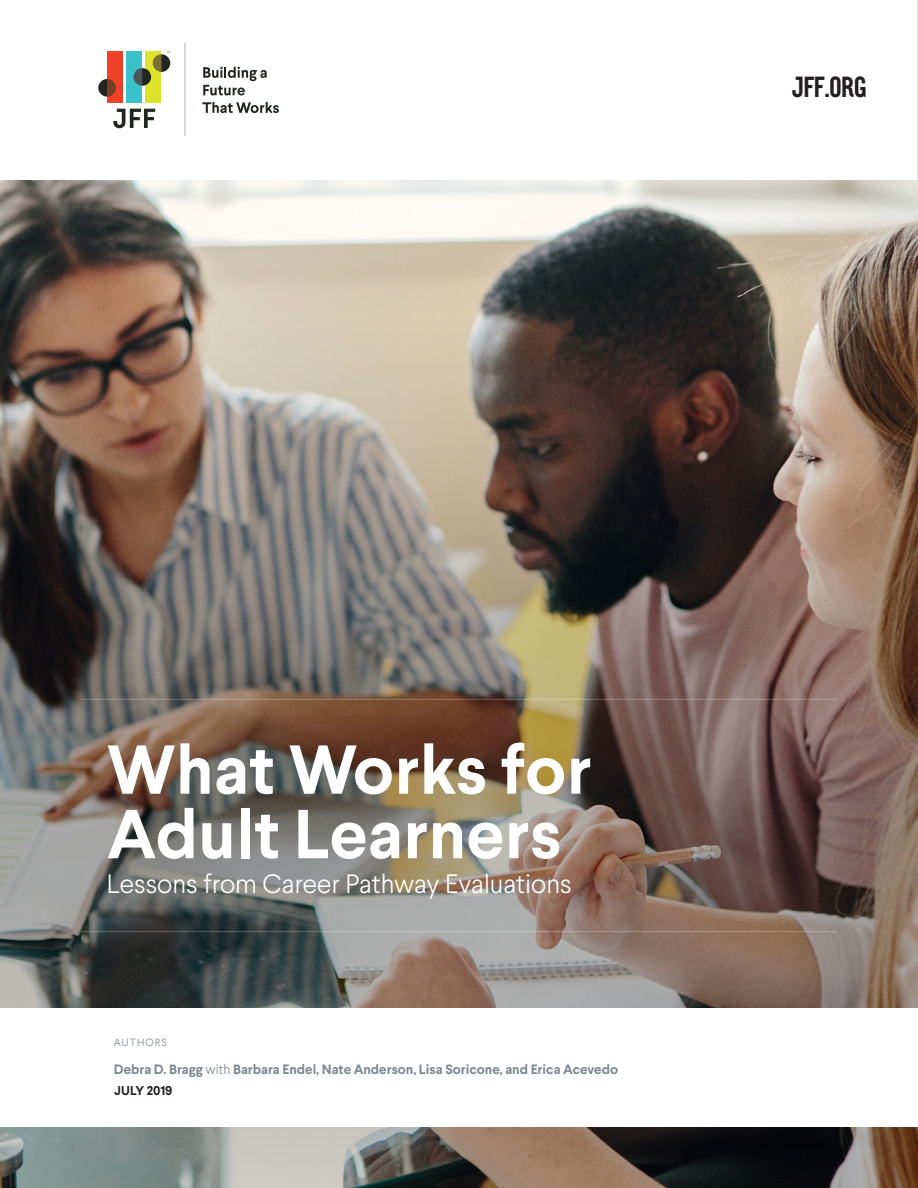
<style>
.page{position:relative;width:918px;height:1188px;background:#fff}
.page>*{position:absolute;margin:0;border:0;box-sizing:border-box;transform-origin:0 0}
.t1{font:700 69px/64.5px "Larsseit";color:#fff}
.t2{font:700 31.35px "Interborough";letter-spacing:-.025em;color:#231f20}
.t3{font:300 26.55px "Larsseit";color:#fff}
.t4{font:700 13.5px "Larsseit";color:#7b868d}
.t5{font:700 12.75px "Larsseit";color:#231f20}
.t6{font:300 10.5px "Larsseit";letter-spacing:.1em;color:#7b868d}
.s1{font-weight:300}
</style>
<div class="page">
<img style="left:0;top:0;width:918px;height:310px">
<img style="left:0;top:310px;width:918px;height:878px">
<div style="left:1px;top:0;width:916px;height:179px;background:#fff"></div>
<div style="left:0;top:1008px;width:918px;height:119px;background:#fff"></div>
<svg style="left:113px;top:109px;width:42px;height:19px"></svg>
<svg style="left:153px;top:54px;width:17px;height:18px"></svg>
<div style="left:145px;top:51px;width:16px;height:52px;background:#dee22b"></div>
<svg style="left:133px;top:68px;width:18px;height:18px"></svg>
<div style="left:98px;top:79px;width:18px;height:18px;background:#222620;border-radius:50%"></div>
<div style="left:107px;top:51px;width:16px;height:52px;background:#ef4028"></div>
<svg style="left:107px;top:79px;width:9px;height:18px"></svg>
<div style="left:126px;top:51px;width:16px;height:52px;background:#39c1cc"></div>
<svg style="left:133px;top:68px;width:9px;height:18px"></svg>
<svg style="left:153px;top:54px;width:8px;height:18px"></svg>
<svg style="left:203px;top:67px;width:64px;height:28px"></svg>
<svg style="left:202px;top:102px;width:77px;height:11px"></svg>
<hr style="left:184px;top:43px;width:2px;height:93px;background:#d9d8d6">
<hr style="left:81px;top:699px;width:756px;height:1px;background:#fff">
<hr style="left:81px;top:931px;width:756px;height:1px;background:#fff">
<p class="t2" style="left:792px;top:68px;width:76px">JFF.ORG</p>
<p class="t1" style="left:107px;top:737px;width:487px">What Works for<br>Adult Learners</p>
<p class="t3" style="left:107px;top:867px;width:466px">Lessons from Career Pathway Evaluations</p>
<p class="t6" style="left:114px;top:1036px;width:55px">AUTHORS</p>
<p class="t5" style="left:114px;top:1082px;width:60px">JULY 2019</p>
<p class="t4" style="left:114px;top:1060px;width:506px">Debra D. Bragg <span class="s1">with</span> Barbara Endel, Nate Anderson, Lisa Soricone, and Erica Acevedo</p>
</div>
